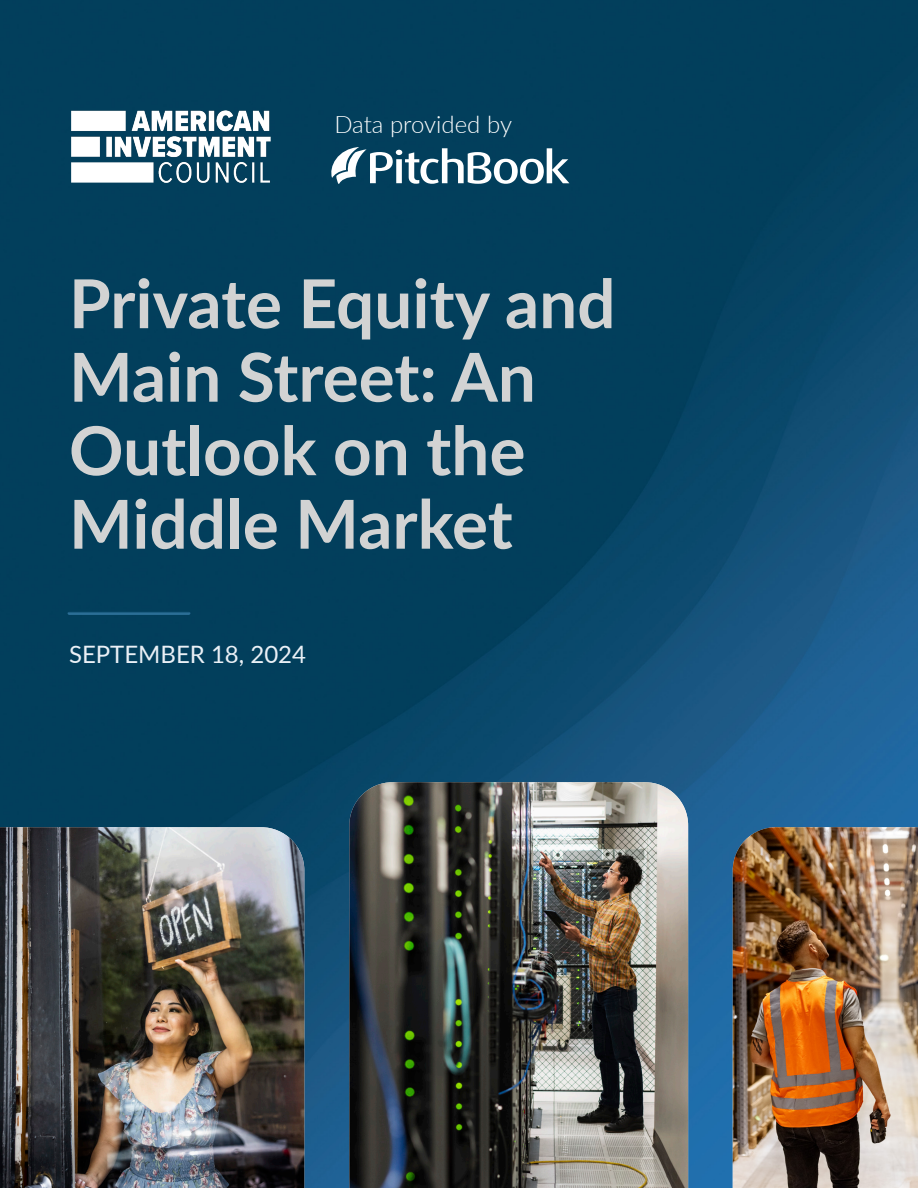
<style>
.page{position:relative;width:918px;height:1188px;background:#fff}
.page>*{position:absolute;margin:0;border:0;box-sizing:border-box;transform-origin:0 0}
.Cover_Headline{font:700 67.5px/73.5px "Lato";color:#d2d3d3}
.Date{font:24px "Lato";color:#eaf0f6}
.t1{font:300 24px "Lato";color:#fff}
</style>
<div class="page">
<img style="left:0;top:0;width:918px;height:1188px">
<img style="left:71px;top:110px;width:199px;height:73px">
<svg style="left:331px;top:147px;width:238px;height:37px"></svg>
<img style="left:733px;top:827px;width:185px;height:361px">
<img style="left:0;top:827px;width:304px;height:361px">
<img style="left:349px;top:782px;width:339px;height:406px">
<hr style="left:69px;top:612px;width:120px;height:3px;background:#59a4d7">
<p class="t1" style="left:334px;top:108px;width:179px">Data provided by</p>
<p class="Cover_Headline" style="left:69px;top:264px;width:548px">Private Equity and<br>Main Street: An<br>Outlook on the<br>Middle Market</p>
<p class="Date" style="left:69px;top:637px;width:239px">SEPTEMBER 18, 2024</p>
</div>
